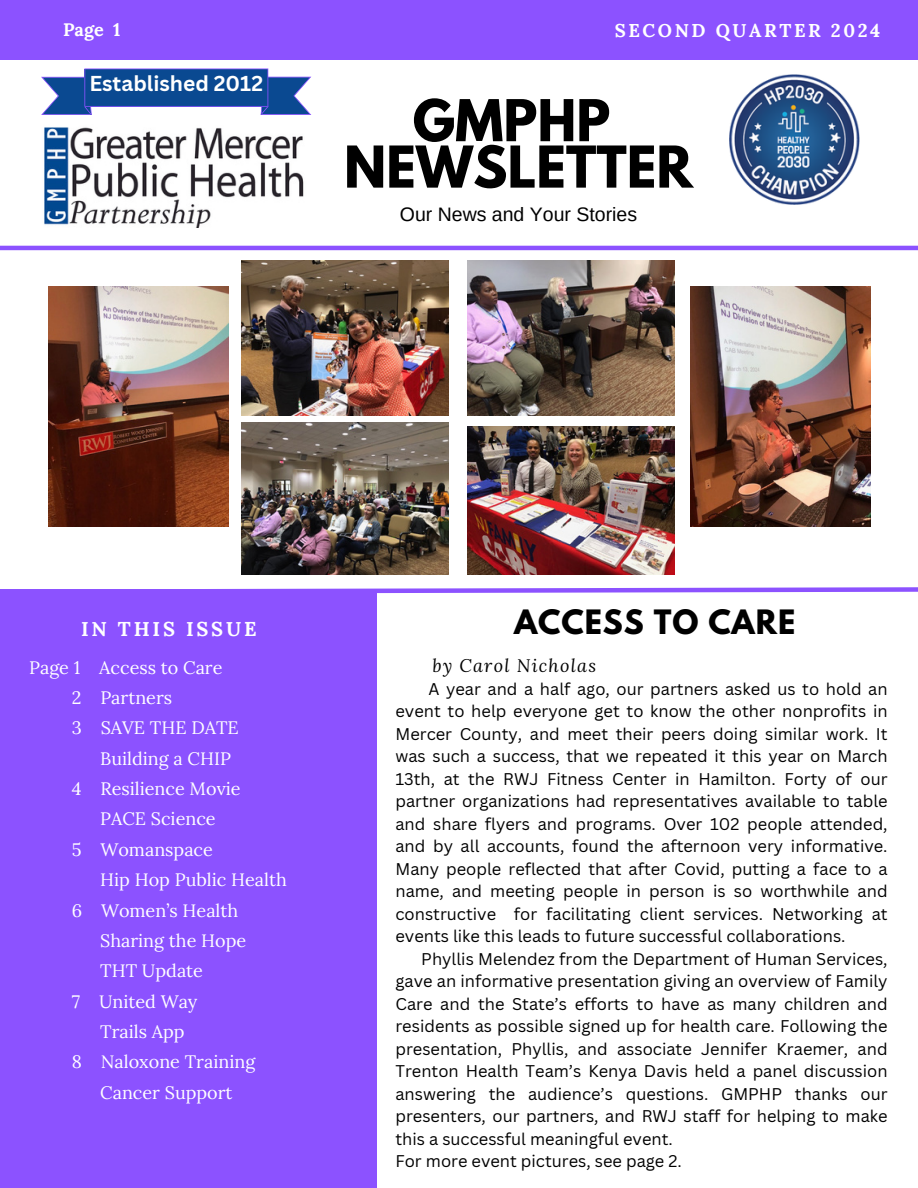
<style>
.page{position:relative;width:918px;height:1188px;background:#fff}
.page>*{position:absolute;margin:0;border:0;box-sizing:border-box;transform-origin:0 0}
.t1{font:700 51.15px/46.3px "League Spartan";color:#000;text-align:center}
.t2{font:700 29.7px "League Spartan";letter-spacing:.03em;color:#000}
.t3{font:700 21px "Canva Sans";color:#fff}
.t4{font:700 19.95px "Lora";letter-spacing:.14em;color:#fff}
.t5{font:19.5px "Arimo";color:#000}
.t6{font:700 18.45px "Lora";letter-spacing:.14em;color:#fff}
.t7{font:18px "Lora";color:#fff}
.t8{font:italic 18px "Lora";letter-spacing:.07em;color:#000}
.t9{font:700 18px "Lora";color:#fff}
.t10{font:16.5px/22.5px "Canva Sans";color:#000;text-align:justify}
</style>
<div class="page">
<div style="left:0;top:0;width:918px;height:60px;background:#8c52ff"></div>
<div style="left:0;top:590px;width:377px;height:598px;background:#8c52ff"></div>
<img style="left:729px;top:74px;width:131px;height:131px">
<img style="left:44px;top:127px;width:260px;height:101px">
<svg style="left:41px;top:68px;width:270px;height:47px"></svg>
<img style="left:468px;top:426px;width:207px;height:149px">
<img style="left:468px;top:261px;width:207px;height:155px">
<img style="left:690px;top:286px;width:180px;height:241px">
<img style="left:241px;top:261px;width:207px;height:155px">
<svg style="left:0;top:587px;width:918px;height:7px"></svg>
<hr style="left:0;top:246px;width:918px;height:4px;background:#8c52ff">
<img style="left:49px;top:286px;width:180px;height:241px">
<img style="left:241px;top:423px;width:207px;height:151px">
<p class="t9" style="left:63px;top:18px;width:59px">Page 1</p>
<p class="t3" style="left:89px;top:69px;width:175px">Established 2012</p>
<p class="t6" style="left:615px;top:19px;width:267px">SECOND QUARTER 2024</p>
<p class="t1" style="left:344px;top:104px;width:350px">GMPHP<br>NEWSLETTER</p>
<p class="t5" style="left:400px;top:203px;width:239px">Our News and Your Stories</p>
<p class="t4" style="left:81px;top:616px;width:177px">IN THIS ISSUE</p>
<p class="t2" style="left:514px;top:607px;width:283px">ACCESS TO CARE</p>
<p class="t7" style="left:29px;top:655px;width:195px">Page 1 Access to Care</p>
<p class="t8" style="left:433px;top:653px;width:165px">by Carol Nicholas</p>
<p class="t7" style="left:72px;top:686px;width:102px">2 Partners</p>
<h3 class="t7" style="left:72px;top:716px;width:169px">3 SAVE THE DATE</h3>
<p class="t7" style="left:100px;top:747px;width:132px">Building a CHIP</p>
<p class="t7" style="left:72px;top:777px;width:170px">4 Resilience Movie</p>
<p class="t7" style="left:100px;top:807px;width:117px">PACE Science</p>
<p class="t7" style="left:72px;top:838px;width:143px">5 Womanspace</p>
<p class="t7" style="left:100px;top:868px;width:188px">Hip Hop Public Health</p>
<p class="t7" style="left:72px;top:898px;width:168px">6 Women’s Health</p>
<p class="t7" style="left:100px;top:929px;width:148px">Sharing the Hope</p>
<p class="t7" style="left:100px;top:959px;width:104px">THT Update</p>
<p class="t7" style="left:72px;top:990px;width:127px">7 United Way</p>
<p class="t7" style="left:100px;top:1020px;width:86px">Trails App</p>
<p class="t7" style="left:72px;top:1050px;width:185px">8 Naloxone Training</p>
<p class="t7" style="left:100px;top:1081px;width:134px">Cancer Support</p>
<p class="t10" style="left:395px;top:677px;width:494px;text-indent:33px">A year and a half ago, our partners asked us to hold an event to help everyone get to know the other nonprofits in Mercer County, and meet their peers doing similar work. It was such a success, that we repeated it this year on March 13th, at the RWJ Fitness Center in Hamilton. Forty of our partner organizations had representatives available to table and share flyers and programs. Over 102 people attended, and by all accounts, found the afternoon very informative.<br>Many people reflected that after Covid, putting a face to a name, and meeting people in person is so worthwhile and constructive for facilitating client services. Networking at events like this leads to future successful collaborations.</p>
<h2 class="t10" style="left:395px;top:947px;width:494px;text-indent:26px">Phyllis Melendez from the Department of Human Services, gave an informative presentation giving an overview of Family Care and the State’s efforts to have as many children and residents as possible signed up for health care. Following the presentation, Phyllis, and associate Jennifer Kraemer, and Trenton Health Team’s Kenya Davis held a panel discussion answering the audience’s questions. GMPHP thanks our presenters, our partners, and RWJ staff for helping to make this a successful meaningful event.</h2>
<p class="t10" style="left:395px;top:1150px;width:288px">For more event pictures, see page 2.</p>
</div>
